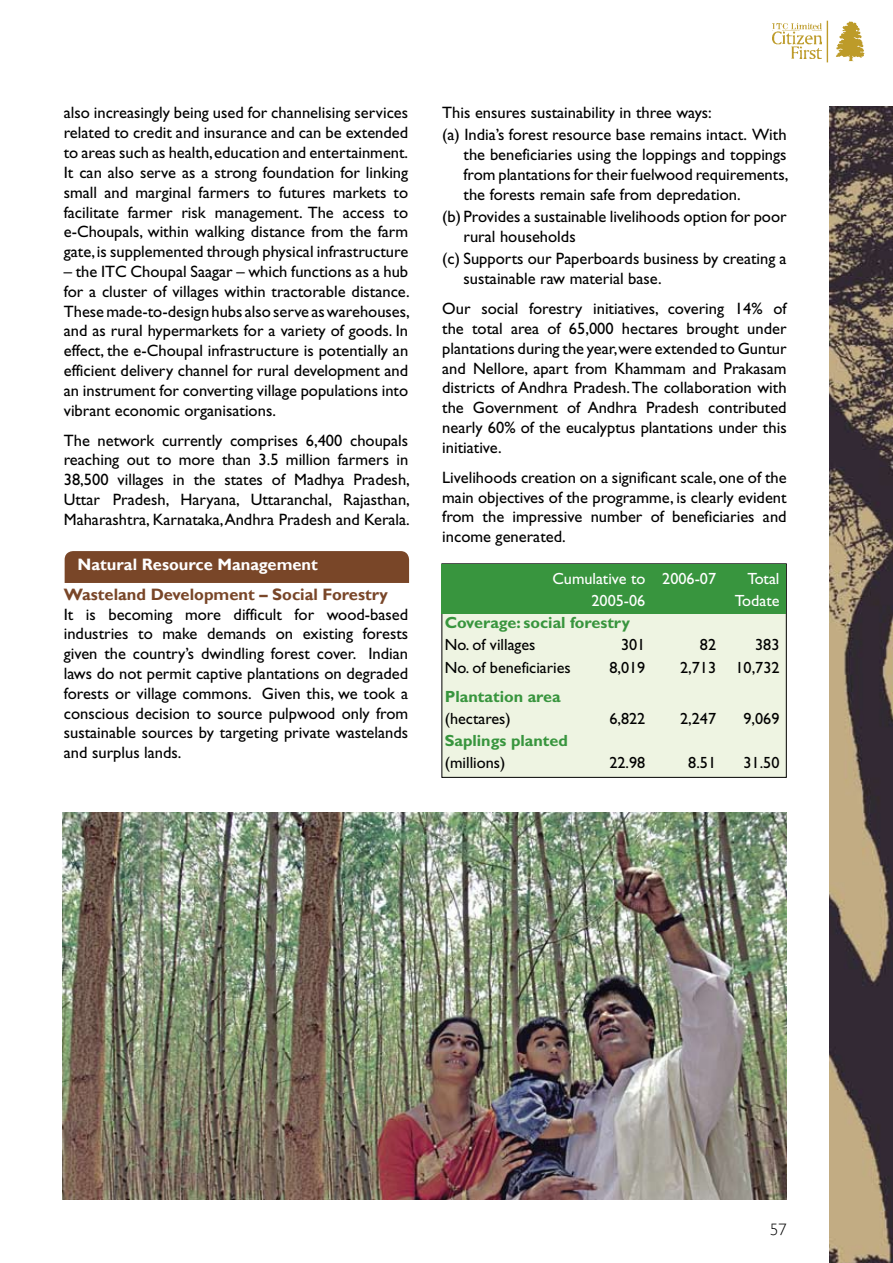
<style>
.page{position:relative;width:893px;height:1263px;background:#fff}
.page>*{position:absolute;margin:0;border:0;box-sizing:border-box;transform-origin:0 0}
.t1{font:16.5px/19.8px "Gill Sans";color:#000;text-align:justify}
.t2{font:700 16.5px "Gill Sans";color:#794628}
.t3{font:700 16.5px "Gill Sans";color:#fff}
.t4{font:300 16.5px "Gill Sans";color:#000}
.t5{font:16.2px "Gill Sans";color:#000}
.t6{font:700 16.2px "Gill Sans";color:#38953e}
.t7{font:16.2px "Gill Sans";color:#fff}
</style>
<div class="page">
<div style="left:65px;top:551px;width:344px;height:32px;background:#794628"></div>
<svg style="left:836px;top:22px;width:28px;height:39px"></svg>
<img style="left:773px;top:23px;width:48px;height:36px">
<hr style="left:827px;top:21px;width:1px;height:41px;background:#bd9b29">
<img style="left:829px;top:106px;width:64px;height:1157px">
<div style="left:442px;top:564px;width:344px;height:213px;background:#eef4e2"></div>
<div style="left:441px;top:563px;width:346px;height:215px;border:1px solid #000"></div>
<div style="left:441px;top:564px;width:345px;height:49px;background:#38953e"></div>
<img style="left:62px;top:812px;width:724px;height:387px">
<p class="t1" style="left:64px;top:102px;width:346px">also increasingly being used for channelising services related to credit and insurance and can be extended to areas such as health, education and entertainment.<br>It can also serve as a strong foundation for linking small and marginal farmers to futures markets to facilitate farmer risk management. The access to e-Choupals, within walking distance from the farm gate, is supplemented through physical infrastructure</p>
<p class="t1" style="left:64px;top:261px;width:348px">– the ITC Choupal Saagar – which functions as a hub for a cluster of villages within tractorable distance.<br>These made-to-design hubs also serve as warehouses, and as rural hypermarkets for a variety of goods. In effect, the e-Choupal infrastructure is potentially an efficient delivery channel for rural development and an instrument for converting village populations into vibrant economic organisations.</p>
<p class="t1" style="left:64px;top:430px;width:348px">The network currently comprises 6,400 choupals reaching out to more than 3.5 million farmers in 38,500 villages in the states of Madhya Pradesh, Uttar Pradesh, Haryana, Uttaranchal, Rajasthan, Maharashtra, Karnataka, Andhra Pradesh and Kerala.</p>
<p class="t3" style="left:78px;top:554px;width:242px">Natural Resource Management</p>
<p class="t2" style="left:64px;top:584px;width:326px">Wasteland Development – Social Forestry</p>
<p class="t1" style="left:64px;top:604px;width:346px">It is becoming more difficult for wood-based industries to make demands on existing forests given the country’s dwindling forest cover. Indian laws do not permit captive plantations on degraded forests or village commons. Given this, we took a conscious decision to source pulpwood only from sustainable sources by targeting private wastelands and surplus lands.</p>
<p class="t1" style="left:442px;top:101px;width:346px;line-height:22.5px">This ensures sustainability in three ways:<br>(a) India’s forest resource base remains intact. With</p>
<p class="t1" style="left:463px;top:144px;width:326px">the beneficiaries using the loppings and toppings from plantations for their fuelwood requirements, the forests remain safe from depredation.</p>
<p class="t1" style="left:463px;top:207px;width:325px;text-indent:-21px">(b) Provides a sustainable livelihoods option for poor rural households</p>
<p class="t1" style="left:463px;top:249px;width:325px;text-indent:-21px">(c) Supports our Paperboards business by creating a sustainable raw material base.</p>
<p class="t1" style="left:442px;top:299px;width:346px">Our social forestry initiatives, covering 14% of the total area of 65,000 hectares brought under plantations during the year, were extended to Guntur and Nellore, apart from Khammam and Prakasam districts of Andhra Pradesh. The collaboration with the Government of Andhra Pradesh contributed nearly 60% of the eucalyptus plantations under this initiative.</p>
<p class="t1" style="left:442px;top:467px;width:346px">Livelihoods creation on a significant scale, one of the main objectives of the programme, is clearly evident from the impressive number of beneficiaries and income generated.</p>
<p class="t7" style="left:552px;top:569px;width:165px">Cumulative to 2006-07</p>
<p class="t7" style="left:747px;top:569px;width:34px">Total</p>
<p class="t7" style="left:591px;top:591px;width:55px">2005-06</p>
<p class="t7" style="left:735px;top:591px;width:46px">Todate</p>
<p class="t6" style="left:445px;top:613px;width:187px">Coverage: social forestry</p>
<p class="t5" style="left:445px;top:636px;width:92px">No. of villages</p>
<p class="t5" style="left:621px;top:636px;width:26px">301</p>
<p class="t5" style="left:700px;top:636px;width:18px">82</p>
<p class="t5" style="left:755px;top:636px;width:26px">383</p>
<p class="t5" style="left:445px;top:658px;width:128px">No. of beneficiaries</p>
<p class="t5" style="left:609px;top:658px;width:37px">8,019</p>
<p class="t5" style="left:680px;top:658px;width:101px">2,713 10,732</p>
<p class="t6" style="left:445px;top:687px;width:117px">Plantation area</p>
<p class="t5" style="left:445px;top:709px;width:67px">(hectares)</p>
<p class="t5" style="left:609px;top:709px;width:37px">6,822</p>
<p class="t5" style="left:680px;top:709px;width:37px">2,247</p>
<p class="t5" style="left:743px;top:709px;width:37px">9,069</p>
<p class="t6" style="left:445px;top:731px;width:125px">Saplings planted</p>
<p class="t5" style="left:445px;top:754px;width:62px">(millions)</p>
<p class="t5" style="left:609px;top:754px;width:37px">22.98</p>
<p class="t5" style="left:688px;top:754px;width:29px">8.51</p>
<p class="t5" style="left:743px;top:754px;width:37px">31.50</p>
<p class="t4" style="left:770px;top:1220px;width:9px">57</p>
</div>
